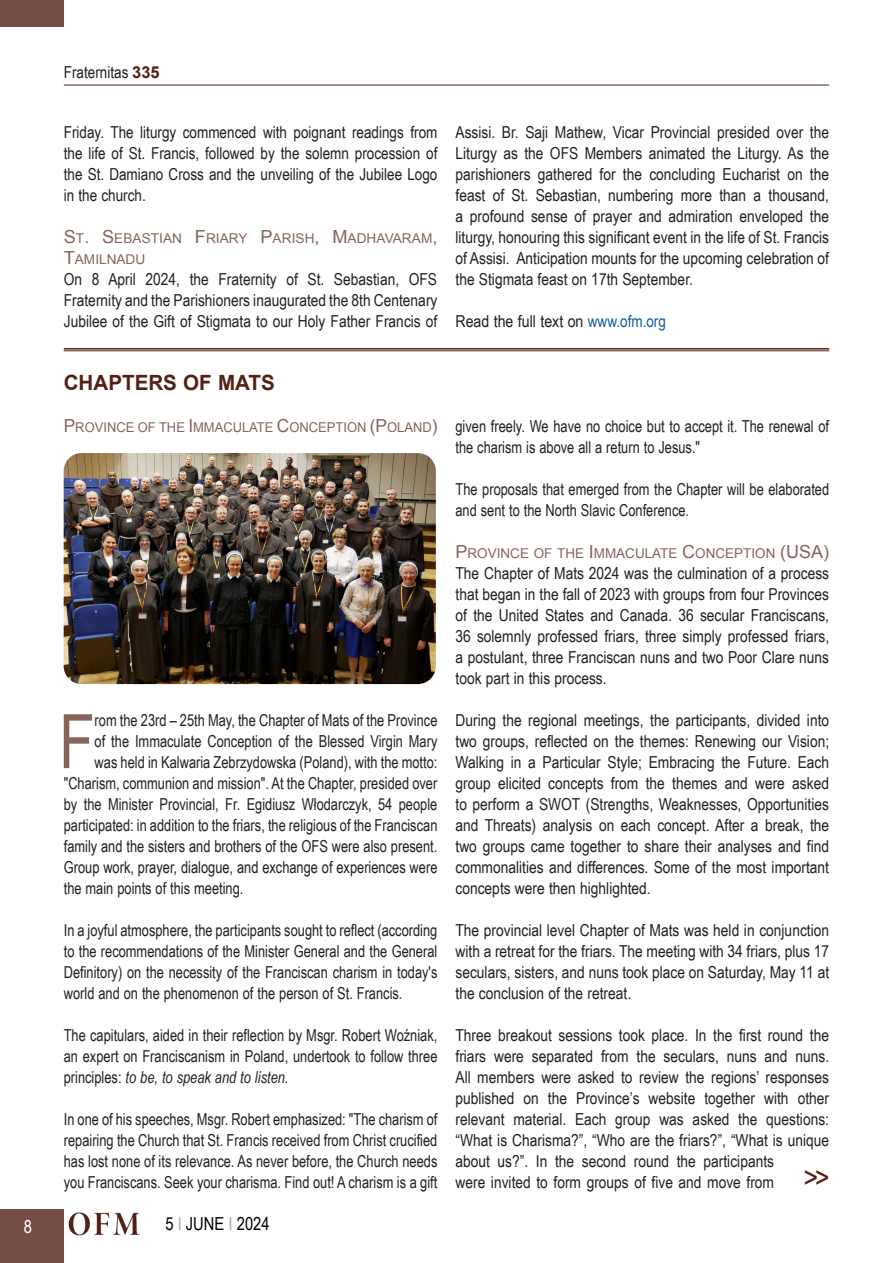
<style>
.page{position:relative;width:893px;height:1263px;background:#fff}
.page>*{position:absolute;margin:0;border:0;box-sizing:border-box;transform-origin:0 0}
.Titolo{font:75.15px "Arial Narrow";color:#87635b;scale:.95 1}
.Testo_sinEspacio{font:30px "Arial Narrow";color:#542015}
.Titolo-2{font:700 21px "Arial";color:#542015}
.t1{font:18px "Arial Narrow";color:#000}
.t2{font:18px "Arial Narrow";color:#fff}
.Titolo_piccolo{font:18px "Arial";color:#87635b}
.Titolo-3{font:16.5px/21px "Arial Narrow";color:#231f20;text-align:justify}
.Titolo-4{font:16.5px/21px "Arial Narrow";color:#231f20;text-align:justify;scale:.95 1}
.Titolo-5{font:16.5px "Arial Narrow";color:#231f20;scale:1.05 1}
.Titolo_piccolo-2{font:13.5px/21px "Arial";color:#87635b}
.Titolo_piccolo-3{font:13.5px "Arial";color:#87635b;scale:.96 1}
.s1{font-family:"Arial";font-weight:700;color:#542015}
.s2{font-size:18px}
.s3{color:#175d9e}
.s4{font-style:italic}
.s5{color:#bba6a1}
</style>
<div class="page">
<div style="left:0;top:1209px;width:64px;height:54px;background:#764d44"></div>
<hr style="left:64px;top:85px;width:765px;height:1px;background:#542015">
<div style="left:0;top:0;width:64px;height:27px;background:#764d44"></div>
<img style="left:69px;top:1212px;width:71px;height:24px">
<hr style="left:64px;top:348px;width:765px;height:2px;background:#542015">
<hr style="left:64px;top:350px;width:765px;height:1px;background:#542015">
<img style="left:64px;top:453px;width:372px;height:231px">
<p class="t2" style="left:24px;top:1213px;width:10px">8</p>
<p class="Titolo-3" style="left:64px;top:61px;width:97px">Fraternitas <span class="s1">335</span></p>
<p class="Titolo-3" style="left:64px;top:121px;width:375px">Friday. The liturgy commenced with poignant readings from the life of St. Francis, followed by the solemn procession of the St. Damiano Cross and the unveiling of the Jubilee Logo in the church.</p>
<p class="Titolo_piccolo-2" style="left:64px;top:228px;width:375px"><span class="s2">S</span>T<span class="s2">. S</span>EBASTIAN <span class="s2">F</span> RIARY <span class="s2">P</span>ARISH<span class="s2">, M</span>ADHAVARAM<span class="s2">,<br>T</span>AMILNADU</p>
<p class="Titolo-3" style="left:64px;top:268px;width:375px">On 8 April 2024, the Fraternity of St. Sebastian, OFS Fraternity and the Parishioners inaugurated the 8th Centenary Jubilee of the Gift of Stigmata to our Holy Father Francis of</p>
<p class="Titolo-3" style="left:455px;top:121px;width:375px">Assisi. Br. Saji Mathew, Vicar Provincial presided over the Liturgy as the OFS Members animated the Liturgy. As the parishioners gathered for the concluding Eucharist on the feast of St. Sebastian, numbering more than a thousand, a profound sense of prayer and admiration enveloped the liturgy, honouring this significant event in the life of St. Francis of Assisi. Anticipation mounts for the upcoming celebration of the Stigmata feast on 17th September.</p>
<p class="Titolo-5" style="left:455px;top:309px;width:202px">Read the full text on <span class="s3">www.ofm.org</span></p>
<p class="Titolo-2" style="left:64px;top:369px;width:213px">CHAPTERS OF MATS</p>
<p class="Titolo_piccolo-3" style="left:64px;top:418px;width:391px"><span class="s2">P</span>ROVINCE OF THE <span class="s2">I</span> MMACULATE <span class="s2">C</span>ONCEPTION <span class="s2">(P</span>OLAND<span class="s2">)</span></p>
<p class="Titolo" style="left:59px;top:686px;width:39px">F</p>
<p class="Titolo-4" style="left:95px;top:709px;width:362px">rom the 23rd – 25th May, the Chapter of Mats of the Province</p>
<p class="Titolo-4" style="left:95px;top:730px;width:362px">of the Immaculate Conception of the Blessed Virgin Mary</p>
<p class="Titolo-4" style="left:95px;top:751px;width:362px">was held in Kalwaria Zebrzydowska (Poland), with the motto:</p>
<p class="Titolo-4" style="left:64px;top:772px;width:395px">"Charism, communion and mission". At the Chapter, presided over</p>
<p class="Titolo-4" style="left:64px;top:793px;width:395px">by the Minister Provincial, Fr. Egidiusz Włodarczyk, 54 people</p>
<p class="Titolo-4" style="left:64px;top:814px;width:395px">participated: in addition to the friars, the religious of the Franciscan</p>
<p class="Titolo-4" style="left:64px;top:835px;width:395px">family and the sisters and brothers of the OFS were also present.</p>
<p class="Titolo-4" style="left:64px;top:856px;width:395px">Group work, prayer, dialogue, and exchange of experiences were</p>
<p class="Titolo-4" style="left:64px;top:877px;width:191px">the main points of this meeting.</p>
<p class="Titolo-4" style="left:64px;top:919px;width:395px">In a joyful atmosphere, the participants sought to reflect (according to the recommendations of the Minister General and the General Definitory) on the necessity of the Franciscan charism in today's world and on the phenomenon of the person of St. Francis.</p>
<p class="Titolo-4" style="left:64px;top:1024px;width:395px">The capitulars, aided in their reflection by Msgr. Robert Woźniak, an expert on Franciscanism in Poland, undertook to follow three principles: <span class="s4">to be, to speak and to listen.</span></p>
<p class="Titolo-4" style="left:64px;top:1108px;width:395px">In one of his speeches, Msgr. Robert emphasized: "The charism of repairing the Church that St. Francis received from Christ crucified has lost none of its relevance. As never before, the Church needs you Franciscans. Seek your charisma. Find out! A charism is a gift</p>
<p class="t1" style="left:165px;top:1210px;width:106px">5 <span class="s5">I</span> JUNE <span class="s5">I</span> 2024</p>
<p class="Titolo-4" style="left:455px;top:415px;width:395px">given freely. We have no choice but to accept it. The renewal of the charism is above all a return to Jesus."</p>
<p class="Titolo-4" style="left:455px;top:478px;width:395px">The proposals that emerged from the Chapter will be elaborated and sent to the North Slavic Conference.</p>
<p class="Titolo_piccolo-2" style="left:455px;top:543px;width:344px"><span class="s2">P</span>ROVINCE OF THE <span class="s2">I</span> MMACULATE <span class="s2">C</span>ONCEPTION <span class="s2">(USA</span></p>
<p class="Titolo_piccolo" style="left:823px;top:540px;width:7px">)</p>
<p class="Titolo-3" style="left:455px;top:562px;width:375px">The Chapter of Mats 2024 was the culmination of a process that began in the fall of 2023 with groups from four Provinces of the United States and Canada. 36 secular Franciscans, 36 solemnly professed friars, three simply professed friars, a postulant, three Franciscan nuns and two Poor Clare nuns took part in this process.</p>
<p class="Titolo-3" style="left:455px;top:709px;width:375px">During the regional meetings, the participants, divided into two groups, reflected on the themes: Renewing our Vision; Walking in a Particular Style; Embracing the Future. Each group elicited concepts from the themes and were asked to perform a SWOT (Strengths, Weaknesses, Opportunities and Threats) analysis on each concept. After a break, the two groups came together to share their analyses and find commonalities and differences. Some of the most important concepts were then highlighted.</p>
<p class="Titolo-3" style="left:455px;top:919px;width:375px">The provincial level Chapter of Mats was held in conjunction with a retreat for the friars. The meeting with 34 friars, plus 17 seculars, sisters, and nuns took place on Saturday, May 11 at the conclusion of the retreat.</p>
<p class="Titolo-3" style="left:455px;top:1024px;width:375px;text-align:left">Three breakout sessions took place. In the first round the friars were separated from the seculars, nuns and nuns.<br>All members were asked to review the regions’ responses published on the Province’s website together with other relevant material. Each group was asked the questions: “What is Charisma?”, “Who are the friars?”, “What is unique about us?”. In the second round the participants<br>were invited to form groups of five and move from</p>
<p class="Testo_sinEspacio" style="left:804px;top:1155px;width:27px">&gt;&gt;</p>
</div>
